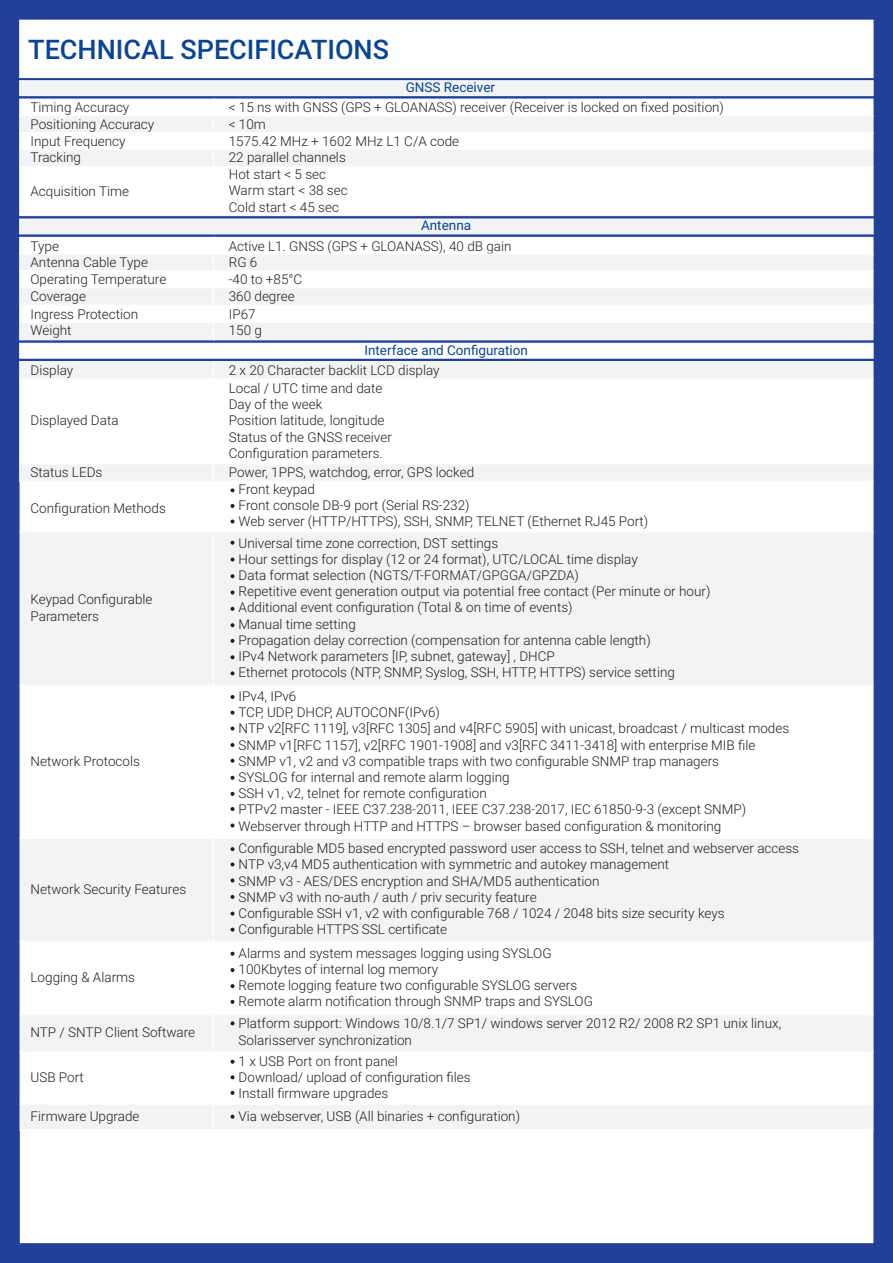
<style>
.page{position:relative;width:893px;height:1263px;background:#223f99}
.page>*{position:absolute;margin:0;border:0;box-sizing:border-box;transform-origin:0 0}
.t1{font:500 27px "Roboto";color:#094594}
.t2{font:300 13.5px/16.2px "Roboto";color:#231f20}
.t3{font:13.5px "Roboto";color:#094594}
</style>
<div class="page">
<div style="left:19px;top:20px;width:855px;height:58px;background:#fff"></div>
<div style="left:19px;top:80px;width:855px;height:16px;background:#f2f3f4;border:1px solid #fff"></div>
<div style="left:19px;top:218px;width:855px;height:16px;background:#f2f3f4;border:1px solid #fff"></div>
<div style="left:19px;top:343px;width:855px;height:16px;background:#fff;border:1px solid #fff"></div>
<div style="left:19px;top:99px;width:195px;height:18px;background:#fff"></div>
<div style="left:213px;top:99px;width:660px;height:18px;background:#fff"></div>
<div style="left:19px;top:115px;width:195px;height:18px;background:#f2f3f4;border:1px solid #fff"></div>
<div style="left:213px;top:115px;width:660px;height:18px;background:#f2f3f4;border:1px solid #fff"></div>
<div style="left:19px;top:132px;width:195px;height:18px;background:#fff"></div>
<div style="left:213px;top:132px;width:660px;height:18px;background:#fff"></div>
<div style="left:19px;top:149px;width:195px;height:18px;background:#f2f3f4"></div>
<div style="left:213px;top:149px;width:660px;height:18px;background:#f2f3f4"></div>
<div style="left:19px;top:167px;width:195px;height:49px;background:#fff;border:1px solid #fff"></div>
<div style="left:213px;top:167px;width:660px;height:49px;background:#fff;border:1px solid #fff"></div>
<div style="left:19px;top:237px;width:195px;height:18px;background:#fff;border:1px solid #fff"></div>
<div style="left:213px;top:237px;width:660px;height:18px;background:#fff;border:1px solid #fff"></div>
<div style="left:19px;top:254px;width:195px;height:18px;background:#f2f3f4"></div>
<div style="left:213px;top:254px;width:660px;height:18px;background:#f2f3f4"></div>
<div style="left:19px;top:270px;width:195px;height:18px;background:#fff"></div>
<div style="left:213px;top:270px;width:660px;height:18px;background:#fff"></div>
<div style="left:19px;top:288px;width:195px;height:18px;background:#f2f3f4"></div>
<div style="left:213px;top:288px;width:660px;height:18px;background:#f2f3f4"></div>
<div style="left:19px;top:361px;width:195px;height:18px;background:#f2f3f4"></div>
<div style="left:213px;top:361px;width:660px;height:18px;background:#f2f3f4"></div>
<div style="left:19px;top:378px;width:195px;height:86px;background:#fff"></div>
<div style="left:213px;top:378px;width:660px;height:86px;background:#fff"></div>
<div style="left:19px;top:305px;width:195px;height:18px;background:#fff"></div>
<div style="left:213px;top:305px;width:660px;height:18px;background:#fff"></div>
<div style="left:19px;top:322px;width:195px;height:18px;background:#f2f3f4;border:1px solid #fff"></div>
<div style="left:213px;top:322px;width:660px;height:18px;background:#f2f3f4;border:1px solid #fff"></div>
<div style="left:19px;top:464px;width:195px;height:18px;background:#f2f3f4"></div>
<div style="left:213px;top:464px;width:660px;height:18px;background:#f2f3f4"></div>
<div style="left:20px;top:481px;width:194px;height:51px;background:#fff"></div>
<div style="left:213px;top:481px;width:660px;height:51px;background:#fff"></div>
<div style="left:20px;top:531px;width:194px;height:154px;background:#f2f3f4"></div>
<div style="left:213px;top:531px;width:660px;height:154px;background:#f2f3f4"></div>
<div style="left:213px;top:685px;width:660px;height:154px;background:#fff"></div>
<div style="left:20px;top:685px;width:194px;height:154px;background:#fff"></div>
<div style="left:213px;top:838px;width:660px;height:103px;background:#f2f3f4"></div>
<div style="left:20px;top:838px;width:194px;height:103px;background:#f2f3f4"></div>
<div style="left:213px;top:941px;width:660px;height:74px;background:#fff"></div>
<div style="left:20px;top:941px;width:194px;height:74px;background:#fff"></div>
<div style="left:213px;top:1014px;width:660px;height:38px;background:#f2f3f4"></div>
<div style="left:20px;top:1014px;width:194px;height:38px;background:#f2f3f4"></div>
<div style="left:213px;top:1104px;width:660px;height:26px;background:#f2f3f4"></div>
<div style="left:20px;top:1104px;width:194px;height:26px;background:#f2f3f4"></div>
<div style="left:20px;top:1129px;width:853px;height:114px;background:#fff"></div>
<div style="left:213px;top:1051px;width:660px;height:53px;background:#fff"></div>
<div style="left:20px;top:1051px;width:194px;height:53px;background:#fff"></div>
<svg style="left:230px;top:488px;width:4px;height:4px"></svg>
<svg style="left:230px;top:504px;width:4px;height:4px"></svg>
<svg style="left:230px;top:519px;width:4px;height:4px"></svg>
<svg style="left:230px;top:541px;width:4px;height:4px"></svg>
<svg style="left:230px;top:558px;width:4px;height:3px"></svg>
<svg style="left:230px;top:574px;width:4px;height:4px"></svg>
<svg style="left:230px;top:590px;width:4px;height:4px"></svg>
<svg style="left:230px;top:607px;width:4px;height:4px"></svg>
<svg style="left:230px;top:623px;width:4px;height:4px"></svg>
<svg style="left:230px;top:639px;width:4px;height:4px"></svg>
<svg style="left:230px;top:655px;width:4px;height:4px"></svg>
<svg style="left:230px;top:671px;width:4px;height:4px"></svg>
<svg style="left:230px;top:695px;width:4px;height:4px"></svg>
<svg style="left:230px;top:711px;width:4px;height:4px"></svg>
<svg style="left:230px;top:726px;width:4px;height:4px"></svg>
<svg style="left:230px;top:743px;width:4px;height:4px"></svg>
<svg style="left:230px;top:759px;width:4px;height:4px"></svg>
<svg style="left:230px;top:776px;width:4px;height:4px"></svg>
<svg style="left:230px;top:792px;width:4px;height:4px"></svg>
<svg style="left:230px;top:807px;width:4px;height:4px"></svg>
<svg style="left:230px;top:823px;width:4px;height:4px"></svg>
<svg style="left:230px;top:847px;width:4px;height:4px"></svg>
<svg style="left:230px;top:862px;width:4px;height:4px"></svg>
<svg style="left:230px;top:878px;width:4px;height:4px"></svg>
<svg style="left:230px;top:895px;width:4px;height:4px"></svg>
<svg style="left:230px;top:912px;width:4px;height:3px"></svg>
<svg style="left:230px;top:928px;width:4px;height:4px"></svg>
<svg style="left:230px;top:951px;width:5px;height:5px"></svg>
<svg style="left:230px;top:968px;width:5px;height:4px"></svg>
<svg style="left:230px;top:984px;width:5px;height:4px"></svg>
<svg style="left:230px;top:999px;width:5px;height:5px"></svg>
<svg style="left:230px;top:1021px;width:5px;height:5px"></svg>
<svg style="left:230px;top:1059px;width:5px;height:5px"></svg>
<svg style="left:230px;top:1075px;width:5px;height:4px"></svg>
<svg style="left:230px;top:1090px;width:5px;height:5px"></svg>
<svg style="left:230px;top:1114px;width:5px;height:5px"></svg>
<h1 class="t1" style="left:28px;top:31px;width:362px">TECHNICAL SPECIFICATIONS</h1>
<p class="t3" style="left:406px;top:78px;width:91px">GNSS Receiver</p>
<p class="t2" style="left:31px;top:99px;width:125px;line-height:16.6px">Timing Accuracy<br>Positioning Accuracy<br>Input Frequency<br>Tracking</p>
<p class="t2" style="left:31px;top:182px;width:100px">Acquisition Time</p>
<p class="t2" style="left:31px;top:237px;width:30px">Type</p>
<p class="t2" style="left:31px;top:254px;width:137px;line-height:16.6px">Antenna Cable Type<br>Operating Temperature<br>Coverage</p>
<p class="t2" style="left:31px;top:305px;width:109px;line-height:16.6px">Ingress Protection<br>Weight</p>
<p class="t2" style="left:229px;top:99px;width:497px">&lt; 15 ns with GNSS (GPS + GLOANASS) receiver (Receiver is locked on fixed position) &lt; 10m<br>1575.42 MHz + 1602 MHz L1 C/A code<br>22 parallel channels<br>Hot start &lt; 5 sec<br>Warm start &lt; 38 sec<br>Cold start &lt; 45 sec</p>
<p class="t3" style="left:421px;top:216px;width:52px">Antenna</p>
<p class="t2" style="left:229px;top:237px;width:284px;line-height:16.6px">Active L1. GNSS (GPS + GLOANASS), 40 dB gain<br>RG 6<br>-40 to +85°C<br>360 degree</p>
<p class="t2" style="left:229px;top:305px;width:35px;line-height:16.6px">IP67<br>150 g</p>
<p class="t3" style="left:364px;top:340px;width:165px">Interface and Configuration</p>
<p class="t2" style="left:31px;top:361px;width:44px">Display</p>
<p class="t2" style="left:229px;top:360px;width:212px;line-height:18.3px">2 x 20 Character backlit LCD display<br>Local / UTC time and date</p>
<p class="t2" style="left:229px;top:396px;width:165px">Day of the week<br>Position latitude, longitude<br>Status of the GNSS receiver<br>Configuration parameters.</p>
<p class="t2" style="left:31px;top:412px;width:90px">Displayed Data</p>
<p class="t2" style="left:31px;top:463px;width:73px">Status LEDs</p>
<p class="t2" style="left:239px;top:463px;width:411px;text-indent:-10px">Power, 1PPS, watchdog, error, GPS locked<br>Front keypad<br>Front console DB-9 port (Serial RS-232)<br>Web server (HTTP/HTTPS), SSH, SNMP, TELNET (Ethernet RJ45 Port)</p>
<p class="t2" style="left:31px;top:499px;width:137px">Configuration Methods</p>
<p class="t2" style="left:31px;top:591px;width:124px">Keypad Configurable<br>Parameters</p>
<p class="t2" style="left:31px;top:752px;width:111px">Network Protocols</p>
<p class="t2" style="left:31px;top:880px;width:157px">Network Security Features</p>
<p class="t2" style="left:31px;top:968px;width:106px">Logging &amp; Alarms</p>
<p class="t2" style="left:31px;top:1024px;width:166px">NTP / SNTP Client Software</p>
<p class="t2" style="left:31px;top:1068px;width:55px">USB Port</p>
<p class="t2" style="left:31px;top:1108px;width:111px">Firmware Upgrade</p>
<p class="t2" style="left:239px;top:534px;width:473px">Universal time zone correction, DST settings<br>Hour settings for display (12 or 24 format), UTC/LOCAL time display<br>Data format selection (NGTS/T-FORMAT/GPGGA/GPZDA)<br>Repetitive event generation output via potential free contact (Per minute or hour)<br>Additional event configuration (Total &amp; on time of events)<br>Manual time setting<br>Propagation delay correction (compensation for antenna cable length)<br>IPv4 Network parameters [IP, subnet, gateway] , DHCP<br>Ethernet protocols (NTP, SNMP, Syslog, SSH, HTTP, HTTPS) service setting</p>
<p class="t2" style="left:238px;top:687px;width:552px">IPv4, IPv6<br>TCP, UDP, DHCP, AUTOCONF(IPv6)<br>NTP v2[RFC 1119], v3[RFC 1305] and v4[RFC 5905] with unicast, broadcast / multicast modes SNMP v1[RFC 1157], v2[RFC 1901-1908] and v3[RFC 3411-3418] with enterprise MIB file SNMP v1, v2 and v3 compatible traps with two configurable SNMP trap managers<br>SYSLOG for internal and remote alarm logging<br>SSH v1, v2, telnet for remote configuration<br>PTPv2 master - IEEE C37.238-2011, IEEE C37.238-2017, IEC 61850-9-3 (except SNMP)<br>Webserver through HTTP and HTTPS – browser based configuration &amp; monitoring</p>
<p class="t2" style="left:239px;top:840px;width:562px">Configurable MD5 based encrypted password user access to SSH, telnet and webserver access NTP v3,v4 MD5 authentication with symmetric and autokey management<br>SNMP v3 - AES/DES encryption and SHA/MD5 authentication<br>SNMP v3 with no-auth / auth / priv security feature<br>Configurable SSH v1, v2 with configurable 768 / 1024 / 2048 bits size security keys Configurable HTTPS SSL certificate</p>
<p class="t2" style="left:239px;top:944px;width:356px">Alarms and system messages logging using SYSLOG 100Kbytes of internal log memory<br>Remote logging feature two configurable SYSLOG servers Remote alarm notification through SNMP traps and SYSLOG</p>
<p class="t2" style="left:239px;top:1015px;width:544px">Platform support: Windows 10/8.1/7 SP1/ windows server 2012 R2/ 2008 R2 SP1 unix linux,<br>Solarisserver synchronization</p>
<p class="t2" style="left:239px;top:1052px;width:234px">1 x USB Port on front panel<br>Download/ upload of configuration files<br>Install firmware upgrades</p>
<p class="t2" style="left:239px;top:1108px;width:283px">Via webserver, USB (All binaries + configuration)</p>
</div>
